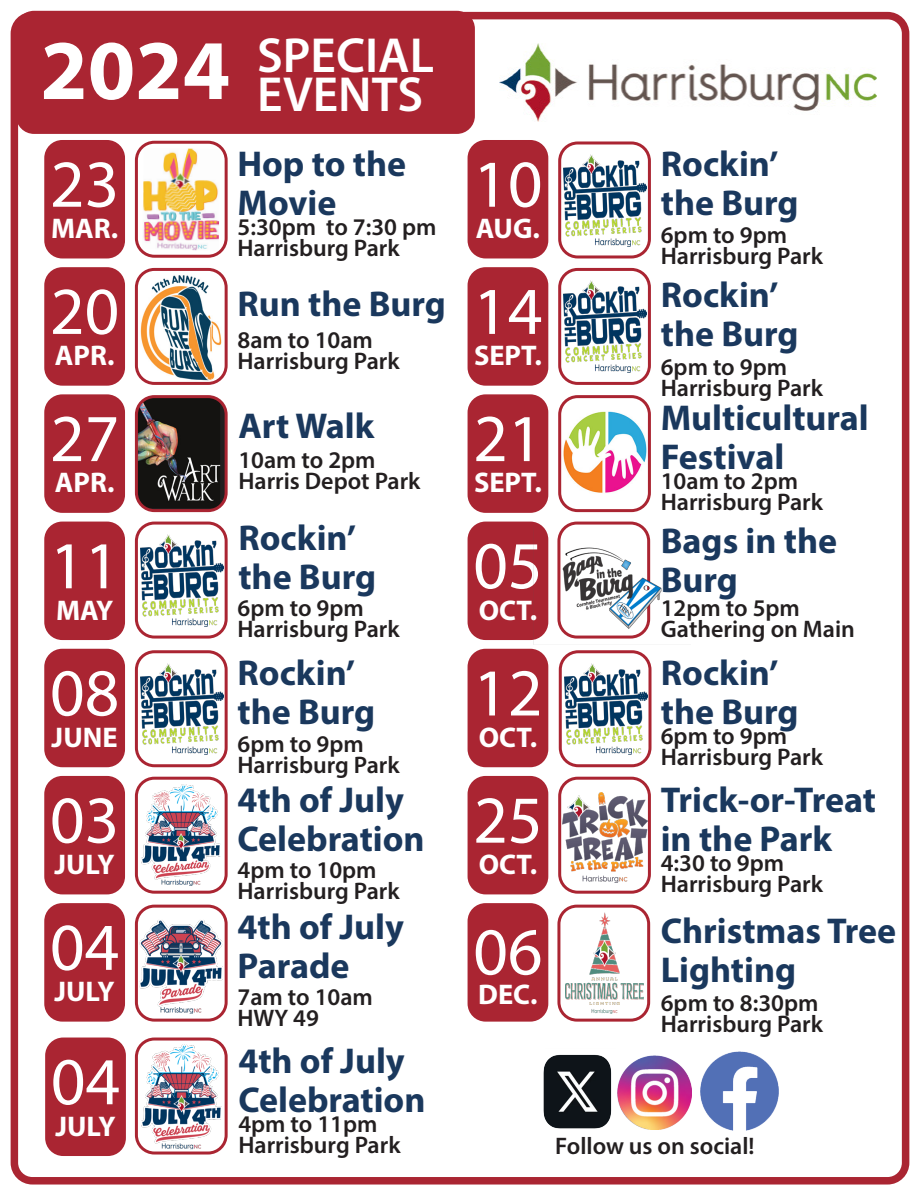
<style>
.page{position:relative;width:918px;height:1188px;background:#fff}
.page>*{position:absolute;margin:0;border:0;box-sizing:border-box;transform-origin:0 0}
.t1{font:700 85.5px "Myriad Pro";color:#fff}
.t2{font:67.5px "Myriad Pro";color:#fff}
.t3{font:600 49.5px "Myriad Pro";color:#fff}
.t4{font:700 36px/39px "Myriad Pro";color:#1a385d}
.t5{font:700 28.5px "Myriad Pro";color:#fff}
.t6{font:600 24px "Myriad Pro";color:#231f20}
</style>
<div class="page">
<div style="left:11px;top:12px;width:898px;height:1173px;border:8px solid #aa2532;border-radius:18px"></div>
<div style="left:16px;top:11px;width:459px;height:123px;background:#aa2532;border-radius:18px"></div>
<div style="left:44px;top:140px;width:81px;height:118px;background:#aa2532;border-radius:18px"></div>
<img style="left:142px;top:148px;width:78px;height:103px">
<div style="left:135px;top:141px;width:93px;height:117px;border:3px solid #aa2532;border-radius:18px"></div>
<div style="left:468px;top:140px;width:80px;height:118px;background:#aa2532;border-radius:18px"></div>
<div style="left:44px;top:267px;width:81px;height:119px;background:#aa2532;border-radius:18px"></div>
<img style="left:139px;top:272px;width:85px;height:109px">
<div style="left:135px;top:268px;width:93px;height:117px;border:3px solid #aa2532;border-radius:18px"></div>
<div style="left:468px;top:267px;width:80px;height:119px;background:#aa2532;border-radius:18px"></div>
<div style="left:44px;top:394px;width:81px;height:119px;background:#aa2532;border-radius:18px"></div>
<div style="left:136px;top:397px;width:90px;height:114px;background:#231f20;border-radius:18px"></div>
<img style="left:139px;top:399px;width:81px;height:109px">
<div style="left:135px;top:395px;width:93px;height:117px;border:3px solid #aa2532;border-radius:18px"></div>
<div style="left:468px;top:394px;width:80px;height:119px;background:#aa2532;border-radius:18px"></div>
<img style="left:562px;top:407px;width:85px;height:86px">
<div style="left:558px;top:395px;width:93px;height:117px;border:3px solid #aa2532;border-radius:18px"></div>
<div style="left:44px;top:522px;width:81px;height:118px;background:#aa2532;border-radius:18px"></div>
<img style="left:140px;top:535px;width:84px;height:91px">
<div style="left:135px;top:522px;width:93px;height:117px;border:3px solid #aa2532;border-radius:18px"></div>
<div style="left:468px;top:522px;width:80px;height:118px;background:#aa2532;border-radius:18px"></div>
<div style="left:44px;top:649px;width:81px;height:118px;background:#aa2532;border-radius:18px"></div>
<div style="left:468px;top:649px;width:80px;height:118px;background:#aa2532;border-radius:18px"></div>
<div style="left:44px;top:776px;width:81px;height:118px;background:#aa2532;border-radius:18px"></div>
<img style="left:142px;top:784px;width:79px;height:102px">
<div style="left:135px;top:777px;width:93px;height:117px;border:3px solid #aa2532;border-radius:18px"></div>
<div style="left:468px;top:776px;width:80px;height:118px;background:#aa2532;border-radius:18px"></div>
<img style="left:562px;top:792px;width:85px;height:91px">
<div style="left:558px;top:777px;width:93px;height:117px;border:3px solid #aa2532;border-radius:18px"></div>
<div style="left:44px;top:903px;width:81px;height:119px;background:#aa2532;border-radius:18px"></div>
<img style="left:140px;top:920px;width:83px;height:94px">
<div style="left:135px;top:905px;width:93px;height:117px;border:3px solid #aa2532;border-radius:18px"></div>
<div style="left:468px;top:903px;width:80px;height:119px;background:#aa2532;border-radius:18px"></div>
<img style="left:566px;top:913px;width:78px;height:100px">
<div style="left:557px;top:905px;width:93px;height:117px;border:3px solid #aa2532;border-radius:18px"></div>
<div style="left:45px;top:1038px;width:81px;height:118px;background:#aa2532;border-radius:18px"></div>
<img style="left:499px;top:43px;width:377px;height:79px">
<img style="left:534px;top:525px;width:128px;height:115px">
<img style="left:140px;top:663px;width:84px;height:92px">
<div style="left:135px;top:650px;width:93px;height:117px;border:3px solid #aa2532;border-radius:18px"></div>
<img style="left:141px;top:1044px;width:80px;height:105px">
<div style="left:135px;top:1038px;width:93px;height:117px;border:3px solid #aa2532;border-radius:18px"></div>
<img style="left:564px;top:155px;width:83px;height:91px">
<div style="left:558px;top:141px;width:93px;height:117px;border:3px solid #aa2532;border-radius:18px"></div>
<img style="left:564px;top:281px;width:83px;height:92px">
<div style="left:558px;top:268px;width:93px;height:117px;border:3px solid #aa2532;border-radius:18px"></div>
<img style="left:564px;top:663px;width:83px;height:92px">
<div style="left:559px;top:650px;width:93px;height:117px;border:3px solid #aa2532;border-radius:18px"></div>
<img style="left:543px;top:1054px;width:69px;height:75px">
<img style="left:617px;top:1056px;width:74px;height:73px">
<img style="left:700px;top:1052px;width:79px;height:78px">
<p class="t1" style="left:40px;top:14px;width:191px">2024</p>
<p class="t3" style="left:257px;top:24px;width:178px">SPECIAL</p>
<p class="t3" style="left:257px;top:63px;width:167px">EVENTS</p>
<p class="t2" style="left:50px;top:142px;width:71px">23</p>
<p class="t5" style="left:51px;top:210px;width:69px">MAR.</p>
<p class="t2" style="left:50px;top:270px;width:71px">20</p>
<p class="t5" style="left:55px;top:337px;width:61px">APR.</p>
<p class="t2" style="left:50px;top:397px;width:71px">27</p>
<p class="t5" style="left:55px;top:464px;width:61px">APR.</p>
<p class="t2" style="left:50px;top:524px;width:71px">11</p>
<p class="t5" style="left:56px;top:591px;width:59px">MAY</p>
<p class="t2" style="left:50px;top:651px;width:71px">08</p>
<p class="t5" style="left:52px;top:719px;width:68px">JUNE</p>
<p class="t2" style="left:50px;top:778px;width:71px">03</p>
<p class="t5" style="left:54px;top:846px;width:62px">JULY</p>
<p class="t2" style="left:50px;top:906px;width:71px">04</p>
<p class="t5" style="left:54px;top:973px;width:62px">JULY</p>
<p class="t2" style="left:51px;top:1040px;width:71px">04</p>
<p class="t5" style="left:55px;top:1107px;width:62px">JULY</p>
<p class="t4" style="left:238px;top:143px;width:170px">Hop to the<br>Movie</p>
<p class="t6" style="left:238px;top:211px;width:200px">5:30pm to 7:30 pm</p>
<p class="t6" style="left:238px;top:232px;width:164px">Harrisburg Park</p>
<p class="t4" style="left:238px;top:283px;width:210px">Run the Burg</p>
<p class="t6" style="left:238px;top:325px;width:137px">8am to 10am</p>
<p class="t6" style="left:238px;top:346px;width:164px">Harrisburg Park</p>
<p class="t4" style="left:238px;top:405px;width:137px">Art Walk</p>
<p class="t6" style="left:238px;top:444px;width:139px">10am to 2pm</p>
<p class="t6" style="left:238px;top:465px;width:184px">Harris Depot Park</p>
<p class="t4" style="left:238px;top:517px;width:119px">Rockin’</p>
<p class="t4" style="left:238px;top:556px;width:139px">the Burg</p>
<p class="t6" style="left:238px;top:593px;width:128px">6pm to 9pm</p>
<p class="t6" style="left:238px;top:614px;width:164px">Harrisburg Park</p>
<p class="t4" style="left:238px;top:652px;width:119px">Rockin’</p>
<p class="t4" style="left:238px;top:691px;width:139px">the Burg</p>
<p class="t6" style="left:238px;top:729px;width:128px">6pm to 9pm</p>
<p class="t6" style="left:238px;top:750px;width:164px">Harrisburg Park</p>
<p class="t4" style="left:238px;top:779px;width:168px">4th of July</p>
<p class="t4" style="left:238px;top:818px;width:189px">Celebration</p>
<p class="t6" style="left:238px;top:855px;width:141px">4pm to 10pm</p>
<p class="t6" style="left:238px;top:876px;width:164px">Harrisburg Park</p>
<p class="t4" style="left:238px;top:906px;width:168px">4th of July</p>
<p class="t4" style="left:238px;top:945px;width:114px">Parade</p>
<p class="t6" style="left:238px;top:982px;width:137px">7am to 10am</p>
<p class="t6" style="left:238px;top:1003px;width:83px">HWY 49</p>
<p class="t4" style="left:238px;top:1040px;width:168px">4th of July</p>
<p class="t4" style="left:238px;top:1079px;width:189px">Celebration</p>
<p class="t6" style="left:238px;top:1109px;width:141px">4pm to 11pm</p>
<p class="t6" style="left:238px;top:1130px;width:164px">Harrisburg Park</p>
<p class="t2" style="left:473px;top:142px;width:71px">10</p>
<p class="t5" style="left:476px;top:210px;width:65px">AUG.</p>
<p class="t2" style="left:473px;top:270px;width:71px">14</p>
<p class="t5" style="left:474px;top:337px;width:69px">SEPT.</p>
<p class="t2" style="left:473px;top:397px;width:71px">21</p>
<p class="t5" style="left:474px;top:464px;width:69px">SEPT.</p>
<p class="t2" style="left:473px;top:524px;width:71px">05</p>
<p class="t5" style="left:479px;top:591px;width:60px">OCT.</p>
<p class="t2" style="left:473px;top:651px;width:71px">12</p>
<p class="t5" style="left:479px;top:719px;width:60px">OCT.</p>
<p class="t2" style="left:473px;top:778px;width:71px">25</p>
<p class="t5" style="left:479px;top:846px;width:60px">OCT.</p>
<p class="t2" style="left:473px;top:910px;width:71px">06</p>
<p class="t5" style="left:478px;top:976px;width:61px">DEC.</p>
<p class="t4" style="left:661px;top:143px;width:119px">Rockin’</p>
<p class="t4" style="left:661px;top:182px;width:139px">the Burg</p>
<p class="t6" style="left:661px;top:220px;width:128px">6pm to 9pm</p>
<p class="t6" style="left:661px;top:241px;width:164px">Harrisburg Park</p>
<p class="t4" style="left:661px;top:274px;width:119px">Rockin’</p>
<p class="t4" style="left:661px;top:313px;width:139px">the Burg</p>
<p class="t6" style="left:661px;top:352px;width:128px">6pm to 9pm</p>
<p class="t6" style="left:661px;top:373px;width:164px">Harrisburg Park</p>
<p class="t4" style="left:661px;top:397px;width:209px">Multicultural</p>
<p class="t4" style="left:661px;top:436px;width:125px">Festival</p>
<p class="t6" style="left:661px;top:466px;width:139px">10am to 2pm</p>
<p class="t6" style="left:661px;top:487px;width:164px">Harrisburg Park</p>
<p class="t4" style="left:661px;top:520px;width:178px">Bags in the</p>
<p class="t4" style="left:661px;top:559px;width:79px">Burg</p>
<p class="t6" style="left:661px;top:593px;width:141px">12pm to 5pm</p>
<p class="t6" style="left:661px;top:614px;width:196px">Gathering on Main</p>
<p class="t4" style="left:661px;top:652px;width:119px">Rockin’</p>
<p class="t4" style="left:661px;top:691px;width:139px">the Burg</p>
<p class="t6" style="left:661px;top:721px;width:128px">6pm to 9pm</p>
<p class="t6" style="left:661px;top:742px;width:164px">Harrisburg Park</p>
<p class="t4" style="left:661px;top:779px;width:217px">Trick-or-Treat</p>
<p class="t4" style="left:661px;top:818px;width:173px">in the Park</p>
<p class="t6" style="left:661px;top:848px;width:125px">4:30 to 9pm</p>
<p class="t6" style="left:661px;top:869px;width:164px">Harrisburg Park</p>
<p class="t4" style="left:661px;top:910px;width:237px">Christmas Tree</p>
<p class="t4" style="left:661px;top:949px;width:137px">Lighting</p>
<p class="t6" style="left:661px;top:988px;width:159px">6pm to 8:30pm</p>
<p class="t6" style="left:661px;top:1009px;width:164px">Harrisburg Park</p>
<p class="t6" style="left:555px;top:1131px;width:201px">Follow us on social!</p>
</div>
